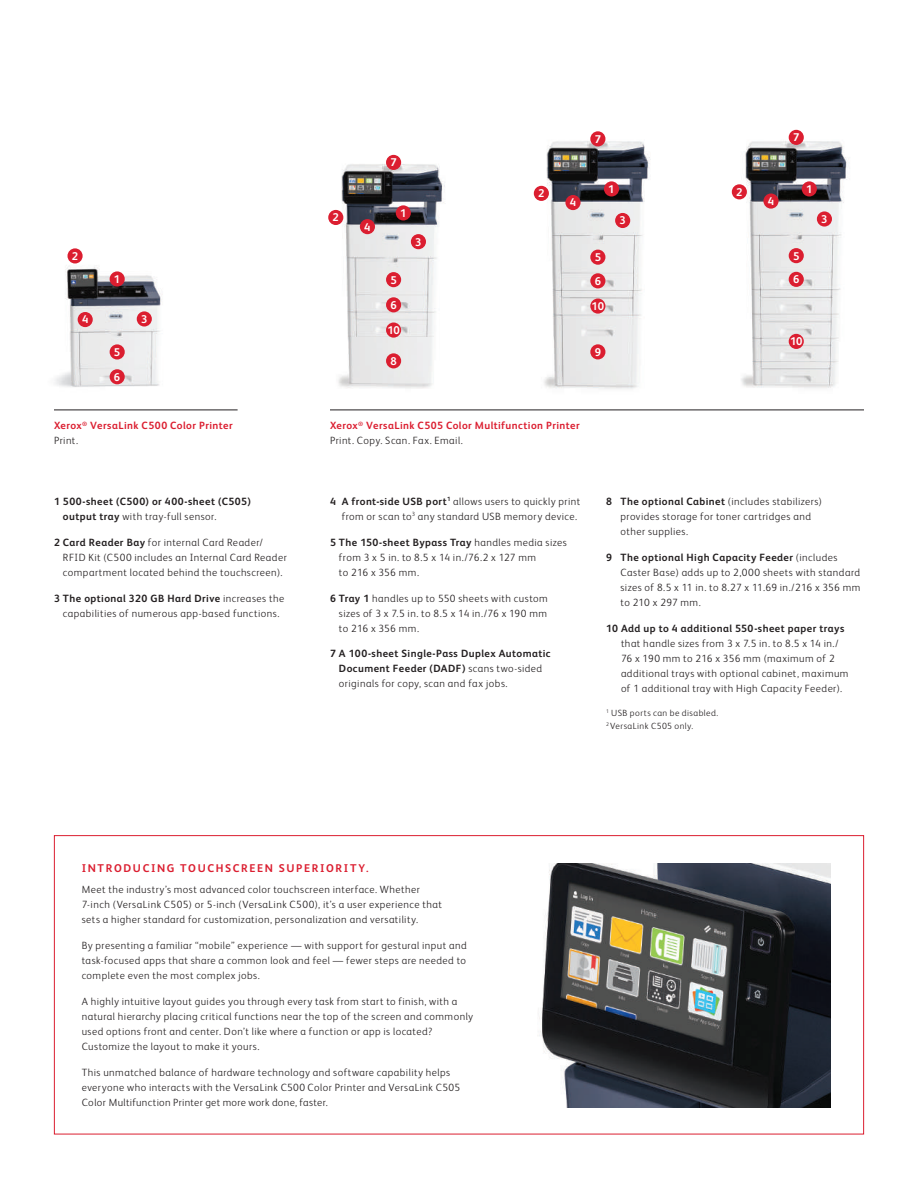
<style>
.page{position:relative;width:918px;height:1188px;background:#fff}
.page>*{position:absolute;margin:0;border:0;box-sizing:border-box;transform-origin:0 0}
.t1{font:700 11.25px "Xerox Sans";color:#fff}
.t2{font:700 11.25px "Xerox Sans";letter-spacing:.145em;color:#db1e30}
.t3{font:300 10.5px/15px "Xerox Sans";letter-spacing:.045em;color:#231f20}
.t4{font:700 10.5px/15px "Xerox Sans";letter-spacing:.045em;color:#231f20}
.t5{font:700 10.5px/15px "Xerox Sans";letter-spacing:.04em;color:#db1e30}
.t6{font:300 9px/13.5px "Xerox Sans";letter-spacing:.05em;color:#231f20}
.s1{font-weight:300;color:#231f20}
.s2{font-weight:300}
.s3{font-weight:700}
</style>
<div class="page">
<img style="left:539px;top:864px;width:291px;height:243px">
<img style="left:54px;top:259px;width:117px;height:151px">
<img style="left:328px;top:154px;width:161px;height:256px">
<img style="left:489px;top:131px;width:211px;height:279px">
<img style="left:700px;top:129px;width:164px;height:281px">
<div style="left:110px;top:271px;width:15px;height:16px;background:#db1e30;border-radius:50%"></div>
<div style="left:110px;top:344px;width:15px;height:16px;background:#db1e30;border-radius:50%"></div>
<div style="left:817px;top:211px;width:15px;height:16px;background:#db1e30;border-radius:50%"></div>
<div style="left:615px;top:213px;width:15px;height:15px;background:#db1e30;border-radius:50%"></div>
<div style="left:411px;top:234px;width:15px;height:15px;background:#db1e30;border-radius:50%"></div>
<div style="left:137px;top:311px;width:15px;height:16px;background:#db1e30;border-radius:50%"></div>
<div style="left:386px;top:323px;width:15px;height:15px;background:#db1e30;border-radius:50%"></div>
<div style="left:590px;top:299px;width:15px;height:15px;background:#db1e30;border-radius:50%"></div>
<div style="left:386px;top:297px;width:15px;height:15px;background:#db1e30;border-radius:50%"></div>
<div style="left:590px;top:273px;width:15px;height:15px;background:#db1e30;border-radius:50%"></div>
<div style="left:789px;top:272px;width:15px;height:15px;background:#db1e30;border-radius:50%"></div>
<div style="left:386px;top:272px;width:15px;height:15px;background:#db1e30;border-radius:50%"></div>
<div style="left:590px;top:250px;width:15px;height:15px;background:#db1e30;border-radius:50%"></div>
<div style="left:789px;top:248px;width:15px;height:15px;background:#db1e30;border-radius:50%"></div>
<div style="left:386px;top:155px;width:15px;height:15px;background:#db1e30;border-radius:50%"></div>
<div style="left:590px;top:131px;width:15px;height:15px;background:#db1e30;border-radius:50%"></div>
<div style="left:789px;top:130px;width:15px;height:15px;background:#db1e30;border-radius:50%"></div>
<div style="left:396px;top:205px;width:15px;height:15px;background:#db1e30;border-radius:50%"></div>
<div style="left:604px;top:181px;width:15px;height:15px;background:#db1e30;border-radius:50%"></div>
<div style="left:802px;top:181px;width:15px;height:15px;background:#db1e30;border-radius:50%"></div>
<div style="left:763px;top:194px;width:16px;height:15px;background:#db1e30;border-radius:50%"></div>
<div style="left:565px;top:195px;width:16px;height:15px;background:#db1e30;border-radius:50%"></div>
<div style="left:360px;top:219px;width:15px;height:15px;background:#db1e30;border-radius:50%"></div>
<div style="left:732px;top:184px;width:15px;height:15px;background:#db1e30;border-radius:50%"></div>
<div style="left:534px;top:186px;width:15px;height:15px;background:#db1e30;border-radius:50%"></div>
<div style="left:328px;top:210px;width:15px;height:15px;background:#db1e30;border-radius:50%"></div>
<div style="left:68px;top:248px;width:15px;height:16px;background:#db1e30;border-radius:50%"></div>
<div style="left:110px;top:369px;width:15px;height:15px;background:#db1e30;border-radius:50%"></div>
<div style="left:386px;top:353px;width:15px;height:15px;background:#db1e30;border-radius:50%"></div>
<div style="left:590px;top:344px;width:15px;height:15px;background:#db1e30;border-radius:50%"></div>
<div style="left:789px;top:334px;width:15px;height:15px;background:#db1e30;border-radius:50%"></div>
<div style="left:78px;top:312px;width:15px;height:15px;background:#db1e30;border-radius:50%"></div>
<hr style="left:330px;top:410px;width:534px;height:1px;background:#231f20">
<hr style="left:54px;top:410px;width:184px;height:1px;background:#231f20">
<p class="t1" style="left:72px;top:248px;width:8px">2</p>
<p class="t1" style="left:82px;top:312px;width:8px">4</p>
<p class="t1" style="left:114px;top:271px;width:8px">1</p>
<p class="t1" style="left:114px;top:344px;width:8px">5</p>
<p class="t1" style="left:114px;top:369px;width:8px">6</p>
<p class="t1" style="left:141px;top:311px;width:8px">3</p>
<p class="t1" style="left:333px;top:210px;width:8px">2</p>
<p class="t1" style="left:364px;top:219px;width:8px">4</p>
<p class="t1" style="left:390px;top:155px;width:8px">7</p>
<p class="t1" style="left:400px;top:205px;width:8px">1</p>
<p class="t1" style="left:415px;top:234px;width:8px">3</p>
<p class="t1" style="left:595px;top:131px;width:8px">7</p>
<p class="t1" style="left:793px;top:130px;width:8px">7</p>
<p class="t1" style="left:608px;top:181px;width:8px">1</p>
<p class="t1" style="left:806px;top:181px;width:8px">1</p>
<p class="t1" style="left:538px;top:186px;width:8px">2</p>
<p class="t1" style="left:736px;top:184px;width:8px">2</p>
<p class="t1" style="left:570px;top:195px;width:8px">4</p>
<p class="t1" style="left:768px;top:193px;width:8px">4</p>
<p class="t1" style="left:619px;top:213px;width:8px">3</p>
<p class="t1" style="left:821px;top:211px;width:8px">3</p>
<p class="t1" style="left:595px;top:250px;width:8px">5</p>
<p class="t1" style="left:793px;top:248px;width:8px">5</p>
<p class="t1" style="left:390px;top:272px;width:8px">5</p>
<p class="t1" style="left:595px;top:273px;width:8px">6</p>
<p class="t1" style="left:793px;top:272px;width:8px">6</p>
<p class="t1" style="left:390px;top:297px;width:8px">6</p>
<p class="t1" style="left:592px;top:298px;width:14px">10</p>
<p class="t1" style="left:387px;top:322px;width:14px">10</p>
<p class="t1" style="left:390px;top:353px;width:8px">8</p>
<p class="t1" style="left:595px;top:344px;width:8px">9</p>
<p class="t1" style="left:790px;top:334px;width:14px">10</p>
<p class="t5" style="left:54px;top:418px;width:180px">Xerox<sup>®</sup> VersaLink C500 Color Printer<br><span class="s1">Print.</span></p>
<p class="t5" style="left:330px;top:418px;width:251px">Xerox<sup>®</sup> VersaLink C505 Color Multifunction Printer<br><span class="s1">Print. Copy. Scan. Fax. Email.</span></p>
<p class="t4" style="left:63px;top:493px;width:189px;text-indent:-9px">1 500-sheet (C500) or 400-sheet (C505) output tray <span class="s2">with tray-full sensor.</span></p>
<p class="t3" style="left:63px;top:534px;width:225px;text-indent:-9px"><span class="s3">2 Card Reader Bay</span> for internal Card Reader/<br>RFID Kit (C500 includes an Internal Card Reader compartment located behind the touchscreen).</p>
<p class="t3" style="left:54px;top:590px;width:232px;text-align:center"><span class="s3">3 The optional 320 GB Hard Drive</span> increases the capabilities of numerous app-based functions.</p>
<p class="t3" style="left:342px;top:493px;width:240px;text-indent:-12px"><span class="s3">4 A front-side USB port</span><sup>1</sup> allows users to quickly print from or scan to<sup>3</sup> any standard USB memory device.</p>
<p class="t3" style="left:339px;top:534px;width:229px;text-indent:-9px"><span class="s3">5 The 150-sheet Bypass Tray</span> handles media sizes from 3 x 5 in. to 8.5 x 14 in./76.2 x 127 mm<br>to 216 x 356 mm.</p>
<p class="t3" style="left:339px;top:590px;width:210px;text-align:justify;text-indent:-9px"><span class="s3">6 Tray 1</span> handles up to 550 sheets with custom sizes of 3 x 7.5 in. to 8.5 x 14 in./76 x 190 mm to 216 x 356 mm.</p>
<p class="t4" style="left:339px;top:646px;width:213px;text-indent:-9px">7 A 100-sheet Single-Pass Duplex Automatic<br>Document Feeder (DADF) <span class="s2">scans two-sided originals for copy, scan and fax jobs.</span></p>
<p class="t3" style="left:621px;top:493px;width:203px;text-indent:-15px"><span class="s3">8 The optional Cabinet</span> (includes stabilizers) provides storage for toner cartridges and other supplies.</p>
<p class="t3" style="left:621px;top:549px;width:241px;text-indent:-15px"><span class="s3">9 The optional High Capacity Feeder</span> (includes Caster Base) adds up to 2,000 sheets with standard sizes of 8.5 x 11 in. to 8.27 x 11.69 in./216 x 356 mm to 210 x 297 mm.</p>
<p class="t4" style="left:606px;top:620px;width:240px">10 Add up to 4 additional 550-sheet paper trays</p>
<p class="t3" style="left:621px;top:635px;width:229px">that handle sizes from 3 x 7.5 in. to 8.5 x 14 in./ 76 x 190 mm to 216 x 356 mm (maximum of 2 additional trays with optional cabinet, maximum of 1 additional tray with High Capacity Feeder).</p>
<p class="t6" style="left:606px;top:706px;width:114px"><sup>1</sup> USB ports can be disabled.<br><sup>2</sup> VersaLink C505 only.</p>
<p class="t2" style="left:82px;top:860px;width:288px">INTRODUCING TOUCHSCREEN SUPERIORITY.</p>
<p class="t3" style="left:82px;top:882px;width:362px">Meet the industry’s most advanced color touchscreen interface. Whether<br>7-inch (VersaLink C505) or 5-inch (VersaLink C500), it’s a user experience that sets a higher standard for customization, personalization and versatility.</p>
<p class="t3" style="left:82px;top:937px;width:387px;text-align:justify">By presenting a familiar “mobile” experience — with support for gestural input and task-focused apps that share a common look and feel — fewer steps are needed to complete even the most complex jobs.</p>
<p class="t3" style="left:82px;top:993px;width:393px">A highly intuitive layout guides you through every task from start to finish, with a natural hierarchy placing critical functions near the top of the screen and commonly used options front and center. Don’t like where a function or app is located?<br>Customize the layout to make it yours.</p>
<p class="t3" style="left:82px;top:1064px;width:380px">This unmatched balance of hardware technology and software capability helps everyone who interacts with the VersaLink C500 Color Printer and VersaLink C505<br>Color Multifunction Printer get more work done, faster.</p>
</div>
